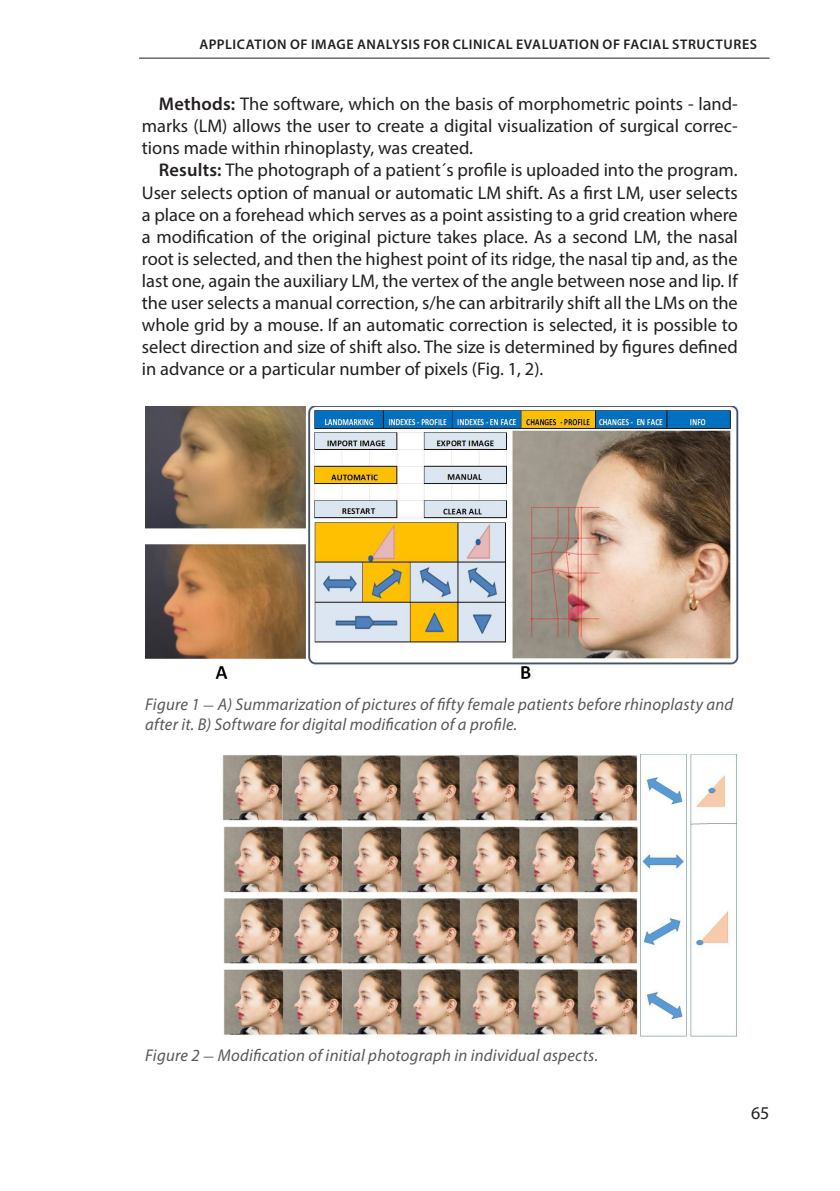
<style>
.page{position:relative;width:840px;height:1191px;background:#fff}
.page>*{position:absolute;margin:0;border:0;box-sizing:border-box;transform-origin:0 0}
.zakladni{font:18.4px/22px "Myriad Pro";color:#231f20;text-align:justify}
.t1{font:18px "Myriad Pro";color:#231f20}
.t2{font:italic 17px/20px "Myriad Pro";letter-spacing:.015em;color:#57585a}
.t3{font:600 14px "Myriad Pro";letter-spacing:.04em;color:#231f20}
.s1{font-weight:600}
.s2{font-family:"Minion Pro"}
</style>
<div class="page">
<hr style="left:139px;top:58px;width:630px;height:1px;background:#231f20">
<img style="left:145px;top:406px;width:594px;height:273px">
<img style="left:222px;top:754px;width:516px;height:283px">
<p class="t3" style="left:199px;top:36px;width:559px">APPLICATION OF IMAGE ANALYSIS FOR CLINICAL EVALUATION OF FACIAL STRUCTURES</p>
<p class="zakladni" style="left:142px;top:93px;width:597px;text-indent:17px"><span class="s1">Methods:</span> The software, which on the basis of morphometric points - land&shy;marks (LM) allows the user to create a digital visualization of surgical correc&shy;tions made within rhinoplasty, was created.</p>
<p class="zakladni" style="left:142px;top:159px;width:597px;text-indent:17px"><span class="s1">Results:</span> The photograph of a patient´s profile is uploaded into the program.<br>User selects option of manual or automatic LM shift. As a first LM, user selects a place on a forehead which serves as a point assisting to a grid creation where a modification of the original picture takes place. As a second LM, the nasal root is selected, and then the highest point of its ridge, the nasal tip and, as the last one, again the auxiliary LM, the vertex of the angle between nose and lip. If the user selects a manual correction, s/he can arbitrarily shift all the LMs on the whole grid by a mouse. If an automatic correction is selected, it is possible to select direction and size of shift also. The size is determined by figures defined in advance or a particular number of pixels (Fig. 1, 2).</p>
<p class="t2" style="left:145px;top:694px;width:589px">Figure 1 <span class="s2">-</span> A) Summarization of pictures of fifty female patients before rhinoplasty and after it. B) Software for digital modification of a profile.</p>
<p class="t2" style="left:145px;top:1045px;width:454px">Figure 2 <span class="s2">-</span> Modification of initial photograph in individual aspects.</p>
<p class="t1" style="left:750px;top:1102px;width:20px">65</p>
</div>
